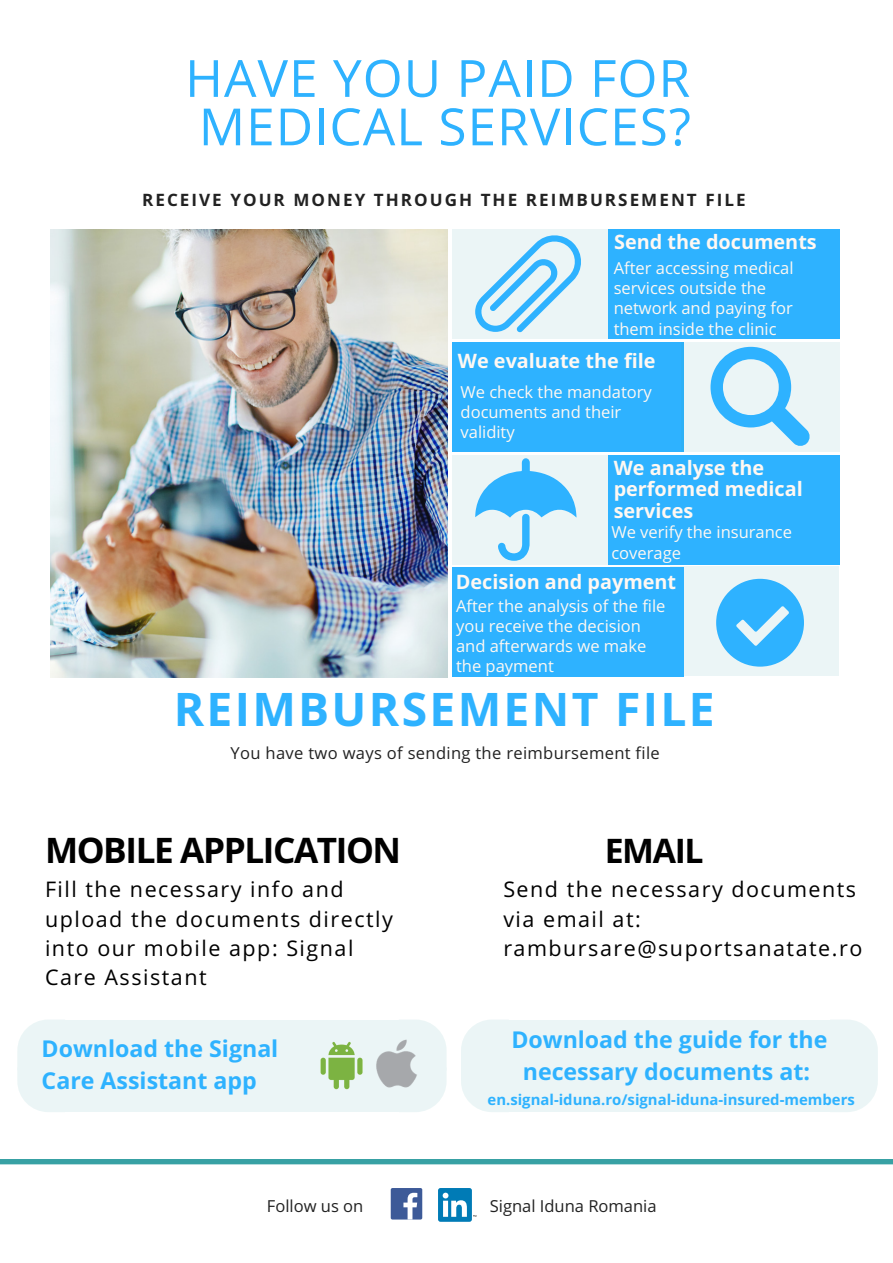
<style>
.page{position:relative;width:893px;height:1263px;background:#fff}
.page>*{position:absolute;margin:0;border:0;box-sizing:border-box;transform-origin:0 0}
.t1{font:51.3px/48.4px "Open Sans";letter-spacing:.02em;color:#2eb2ff}
.t2{font:700 46.2px "Open Sans";letter-spacing:.05em;color:#2eb2ff}
.t3{font:700 35.1px "Open Sans";letter-spacing:-.04em;color:#000}
.t4{font:700 33.75px "Open Sans";letter-spacing:-.04em;color:#000}
.t5{font:700 23.25px/31.5px "Open Sans";color:#2eb2ff}
.t6{font:21.45px/29.2px "Open Sans";letter-spacing:.07em;color:#000}
.t7{font:700 19.8px/21.5px "Open Sans";color:#fff8f2}
.t8{font:700 17.1px "Open Sans";letter-spacing:.12em;color:#222}
.t9{font:16.5px/20.2px "Open Sans";color:#fff8f2}
.t10{font:16.5px "Open Sans";letter-spacing:.02em;color:#222}
.t11{font:16.5px "Open Sans";color:#222}
.t12{font:700 14.85px "Open Sans";color:#2eb2ff}
</style>
<div class="page">
<img style="left:51px;top:230px;width:396px;height:448px">
<div style="left:0;top:1159px;width:893px;height:5px;background:#38a1a4"></div>
<div style="left:64px;top:1019px;width:336px;height:51px;background:#ebf5f6"></div>
<div style="left:64px;top:1067px;width:336px;height:45px;background:#ebf5f6"></div>
<svg style="left:17px;top:1019px;width:48px;height:93px;background:#edf6f6"></svg>
<svg style="left:399px;top:1019px;width:48px;height:93px"></svg>
<img style="left:320px;top:1041px;width:43px;height:49px">
<img style="left:376px;top:1039px;width:45px;height:49px">
<div style="left:507px;top:1019px;width:325px;height:51px;background:#ebf5f6"></div>
<div style="left:507px;top:1067px;width:325px;height:45px;background:#ebf5f6"></div>
<svg style="left:461px;top:1019px;width:48px;height:93px;background:#ecf5f6"></svg>
<svg style="left:830px;top:1019px;width:48px;height:93px;background:#edf6f6"></svg>
<div style="left:391px;top:1188px;width:31px;height:31px;background:#3d5a98;border-radius:2px"></div>
<svg style="left:403px;top:1193px;width:14px;height:26px"></svg>
<div style="left:438px;top:1188px;width:34px;height:34px;background:#007bb6;border-radius:2px"></div>
<svg style="left:443px;top:1193px;width:24px;height:24px"></svg>
<div style="left:453px;top:230px;width:156px;height:109px;background:#ebf5f6"></div>
<div style="left:608px;top:230px;width:232px;height:109px;background:#2eb2ff"></div>
<div style="left:452px;top:342px;width:231px;height:110px;background:#2eb2ff"></div>
<div style="left:681px;top:342px;width:159px;height:110px;background:#ebf5f6"></div>
<div style="left:453px;top:455px;width:162px;height:109px;background:#ebf5f6"></div>
<div style="left:608px;top:455px;width:232px;height:109px;background:#2eb2ff"></div>
<div style="left:670px;top:566px;width:169px;height:110px;background:#ebf5f6"></div>
<div style="left:452px;top:567px;width:231px;height:110px;background:#2eb2ff"></div>
<svg style="left:475px;top:235px;width:106px;height:97px"></svg>
<svg style="left:710px;top:347px;width:100px;height:99px"></svg>
<svg style="left:475px;top:458px;width:101px;height:103px"></svg>
<svg style="left:716px;top:579px;width:88px;height:88px"></svg>
<h1 class="t1" style="left:185px;top:53px;width:507px">HAVE YOU PAID FOR<br>MEDICAL SERVICES?</h1>
<p class="t8" style="left:142px;top:188px;width:605px">RECEIVE YOUR MONEY THROUGH THE REIMBURSEMENT FILE</p>
<p class="t7" style="left:614px;top:231px;width:204px">Send the documents</p>
<p class="t9" style="left:614px;top:257px;width:181px">After accessing medical services outside the network and paying for them inside the clinic</p>
<p class="t7" style="left:458px;top:349px;width:199px">We evaluate the file</p>
<p class="t9" style="left:461px;top:381px;width:193px">We check the mandatory documents and their validity</p>
<p class="t7" style="left:614px;top:456px;width:191px">We analyse the performed medical services</p>
<p class="t9" style="left:611px;top:522px;width:182px">We verify the insurance coverage</p>
<p class="t9" style="left:456px;top:595px;width:211px">After the analysis of the file you receive the decision and afterwards we make the payment</p>
<p class="t7" style="left:456px;top:571px;width:222px">Decision and payment</p>
<h2 class="t2" style="left:174px;top:677px;width:543px">REIMBURSEMENT FILE</h2>
<p class="t10" style="left:231px;top:742px;width:431px">You have two ways of sending the reimbursement file</p>
<h3 class="t3" style="left:45px;top:825px;width:358px">MOBILE APPLICATION</h3>
<h3 class="t6" style="left:45px;top:874px;width:349px">Fill the necessary info and upload the documents directly into our mobile app: Signal<br>Care Assistant</h3>
<h3 class="t4" style="left:605px;top:826px;width:100px">EMAIL</h3>
<h3 class="t6" style="left:503px;top:874px;width:360px">Send the necessary documents via email at: rambursare@suportsanatate.ro</h3>
<h3 class="t5" style="left:42px;top:1032px;width:238px">Download the Signal<br>Care Assistant app</h3>
<h3 class="t5" style="left:511px;top:1023px;width:318px;text-align:center">Download the guide for the necessary documents at:</h3>
<p class="t12" style="left:488px;top:1089px;width:369px">en.signal-iduna.ro/signal-iduna-insured-members</p>
<p class="t11" style="left:267px;top:1194px;width:98px">Follow us on</p>
<p class="t11" style="left:490px;top:1194px;width:168px">Signal Iduna Romania</p>
</div>
